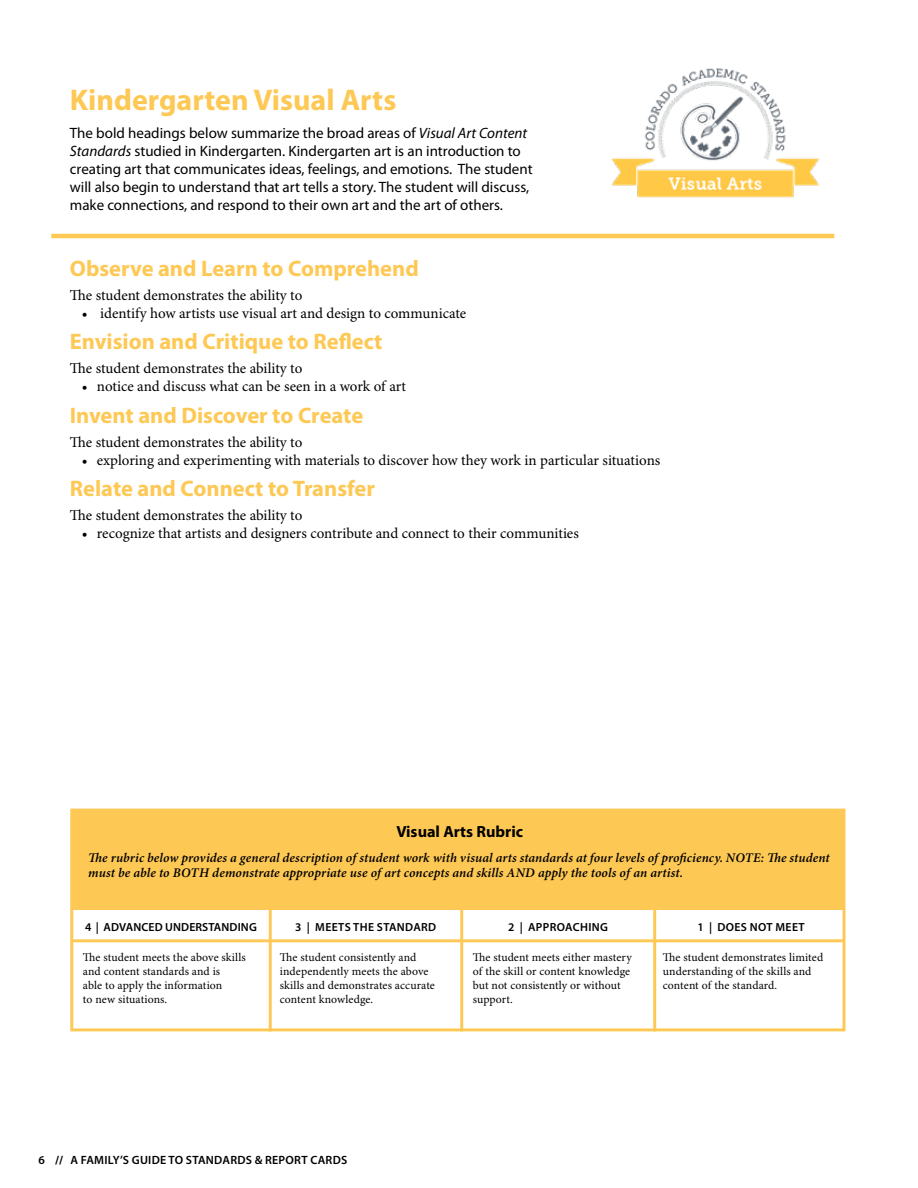
<style>
.page{position:relative;width:918px;height:1188px;background:#fff}
.page>*{position:absolute;margin:0;border:0;box-sizing:border-box;transform-origin:0 0}
.t1{font:700 30px "Myriad Pro";color:#fec854}
.t2{font:700 22.5px "Myriad Pro";color:#fec854}
.t3{font:700 16.2px "Myriad Pro";color:#000}
.t4{font:15px "Minion Pro";color:#000}
.t5{font:15px/18px "Myriad Pro";color:#000}
.t6{font:italic 600 13.2px/14.7px "Minion Pro";letter-spacing:.005em;color:#000}
.t7{font:600 12px "Myriad Pro";letter-spacing:.02em;color:#000}
.t8{font:11.7px/14.1px "Minion Pro";letter-spacing:.005em;color:#000}
.t9{font:600 11.7px "Myriad Pro";letter-spacing:.025em;color:#000}
.s1{font-style:italic}
.s2{font-weight:700}
</style>
<div class="page">
<hr style="left:51px;top:234px;width:783px;height:4px;background:#fec854">
<img style="left:611px;top:68px;width:208px;height:130px">
<div style="left:72px;top:810px;width:772px;height:100px;background:#fec854"></div>
<hr style="left:269px;top:880px;width:3px;height:151px;background:#fec854">
<hr style="left:72px;top:939px;width:771px;height:3px;background:#fec854">
<hr style="left:460px;top:880px;width:3px;height:151px;background:#fec854">
<hr style="left:653px;top:880px;width:3px;height:151px;background:#fec854">
<div style="left:70px;top:809px;width:775px;height:222px;border:3px solid #fec854"></div>
<h1 class="t1" style="left:70px;top:83px;width:328px">Kindergarten Visual Arts</h1>
<p class="t5" style="left:70px;top:124px;width:464px">The bold headings below summarize the broad areas of <span class="s1">Visual Art Content Standards</span> studied in Kindergarten. Kindergarten art is an introduction to creating art that communicates ideas, feelings, and emotions. The student will also begin to understand that art tells a story. The student will discuss, make connections, and respond to their own art and the art of others.</p>
<h2 class="t2" style="left:70px;top:255px;width:350px">Observe and Learn to Comprehend</h2>
<p class="t4" style="left:70px;top:286px;width:234px">The student demonstrates the ability to</p>
<p class="t4" style="left:82px;top:304px;width:386px">• identify how artists use visual art and design to communicate</p>
<h2 class="t2" style="left:70px;top:329px;width:314px">Envision and Critique to Reflect</h2>
<p class="t4" style="left:70px;top:359px;width:234px">The student demonstrates the ability to</p>
<p class="t4" style="left:82px;top:377px;width:326px">• notice and discuss what can be seen in a work of art</p>
<h2 class="t2" style="left:70px;top:402px;width:295px">Invent and Discover to Create</h2>
<p class="t4" style="left:70px;top:433px;width:234px">The student demonstrates the ability to</p>
<p class="t4" style="left:82px;top:451px;width:580px">• exploring and experimenting with materials to discover how they work in particular situations</p>
<h2 class="t2" style="left:70px;top:476px;width:307px">Relate and Connect to Transfer</h2>
<p class="t4" style="left:70px;top:506px;width:234px">The student demonstrates the ability to</p>
<p class="t4" style="left:82px;top:524px;width:498px">• recognize that artists and designers contribute and connect to their communities</p>
<p class="t3" style="left:396px;top:823px;width:128px">Visual Arts Rubric</p>
<p class="t6" style="left:88px;top:851px;width:743px">The rubric below provides a general description of student work with visual arts standards at four levels of proficiency. NOTE: The student must be able to BOTH demonstrate appropriate use of art concepts and skills AND apply the tools of an artist.</p>
<p class="t9" style="left:85px;top:920px;width:173px">4 | ADVANCED UNDERSTANDING</p>
<p class="t9" style="left:295px;top:920px;width:143px">3 | MEETS THE STANDARD</p>
<p class="t9" style="left:508px;top:920px;width:101px">2 | APPROACHING</p>
<p class="t9" style="left:698px;top:920px;width:109px">1 | DOES NOT MEET</p>
<p class="t8" style="left:83px;top:950px;width:164px">The student meets the above skills and content standards and is<br>able to apply the information<br>to new situations.</p>
<p class="t8" style="left:280px;top:950px;width:157px">The student consistently and independently meets the above skills and demonstrates accurate content knowledge.</p>
<p class="t8" style="left:473px;top:950px;width:160px">The student meets either mastery of the skill or content knowledge but not consistently or without support.</p>
<p class="t8" style="left:663px;top:950px;width:162px">The student demonstrates limited understanding of the skills and content of the standard.</p>
<p class="t7" style="left:39px;top:1153px;width:310px">6 <span class="s2">//</span> A FAMILY’S GUIDE TO STANDARDS &amp; REPORT CARDS</p>
</div>
